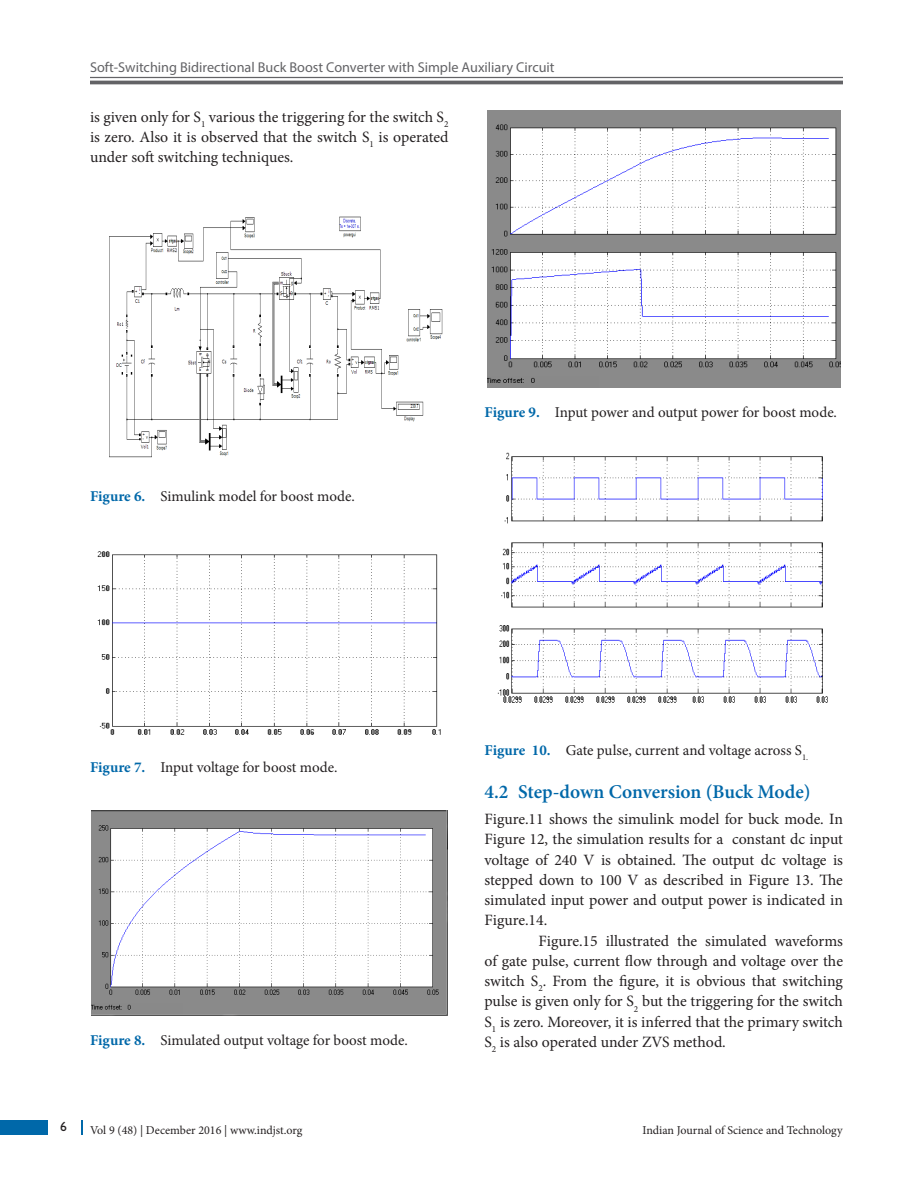
<style>
.page{position:relative;width:918px;height:1188px;background:#fff}
.page>*{position:absolute;margin:0;border:0;box-sizing:border-box;transform-origin:0 0}
.t1{font:600 19.5px "Minion Pro";letter-spacing:-.005em;color:#0068a9}
.Text_Ind{font:15.75px/20.2px "Minion Pro";color:#231f20;text-align:justify}
.Text{font:15.75px/20.2px "Minion Pro";letter-spacing:-.005em;color:#231f20;text-align:justify}
.Fig_cap{font:15px "Minion Pro";letter-spacing:-.005em;color:#231f20}
.t2{font:14.25px "Myriad Pro";color:#636366}
.t3{font:13.5px "Gill Sans";color:#231f20}
.t4{font:12px "Minion Pro";color:#231f20}
.s1{font-weight:700;color:#0068a9}
</style>
<div class="page">
<div style="left:0;top:1120px;width:47px;height:15px;background:#0068a9"></div>
<svg style="left:81px;top:1120px;width:1px;height:15px"></svg>
<hr style="left:90px;top:77px;width:753px;height:1px;background:#636366">
<hr style="left:90px;top:81px;width:753px;height:3px;background:#636366">
<img style="left:109px;top:216px;width:334px;height:242px">
<img style="left:97px;top:551px;width:344px;height:184px">
<img style="left:91px;top:811px;width:356px;height:205px">
<img style="left:487px;top:110px;width:353px;height:278px">
<img style="left:497px;top:452px;width:331px;height:251px">
<p class="t2" style="left:90px;top:59px;width:466px">Soft-Switching Bidirectional Buck Boost Converter with Simple Auxiliary Circuit</p>
<p class="Text_Ind" style="left:90px;top:107px;width:360px">is given only for S<sub>1</sub> various the triggering for the switch S<sub>2 </sub>is zero. Also it is observed that the switch S<sub>1</sub> is operated under soft switching techniques.</p>
<p class="Fig_cap" style="left:90px;top:486px;width:266px"><span class="s1">Figure 6.</span> Simulink model for boost mode.</p>
<p class="Fig_cap" style="left:484px;top:402px;width:354px"><span class="s1">Figure 9.</span> Input power and output power for boost mode.</p>
<p class="Fig_cap" style="left:90px;top:757px;width:249px"><span class="s1">Figure 7.</span> Input voltage for boost mode.</p>
<p class="Fig_cap" style="left:90px;top:1030px;width:319px"><span class="s1">Figure 8.</span> Simulated output voltage for boost mode.</p>
<p class="Fig_cap" style="left:484px;top:740px;width:325px"><span class="s1">Figure 10.</span> Gate pulse, current and voltage across S<sub>1.</sub></p>
<h2 class="t1" style="left:484px;top:778px;width:328px">4.2 Step-down Conversion (Buck Mode)</h2>
<p class="Text" style="left:484px;top:809px;width:360px">Figure.11 shows the simulink model for buck mode. In Figure 12, the simulation results for a constant dc input voltage of 240 V is obtained. The output dc voltage is stepped down to 100 V as described in Figure 13. The simulated input power and output power is indicated in Figure.14.</p>
<p class="Text_Ind" style="left:484px;top:931px;width:360px;text-indent:54px">Figure.15 illustrated the simulated waveforms of gate pulse, current flow through and voltage over the switch S<sub>2</sub>. From the figure, it is obvious that switching pulse is given only for S<sub>2</sub> but the triggering for the switch S<sub>1</sub> is zero. Moreover, it is inferred that the primary switch S<sub>2</sub> is also operated under ZVS method.</p>
<p class="t3" style="left:60px;top:1119px;width:8px">6</p>
<p class="t4" style="left:90px;top:1123px;width:214px">Vol 9 (48) | December 2016 | www.indjst.org</p>
<p class="t4" style="left:642px;top:1123px;width:202px">Indian Journal of Science and Technology</p>
</div>
